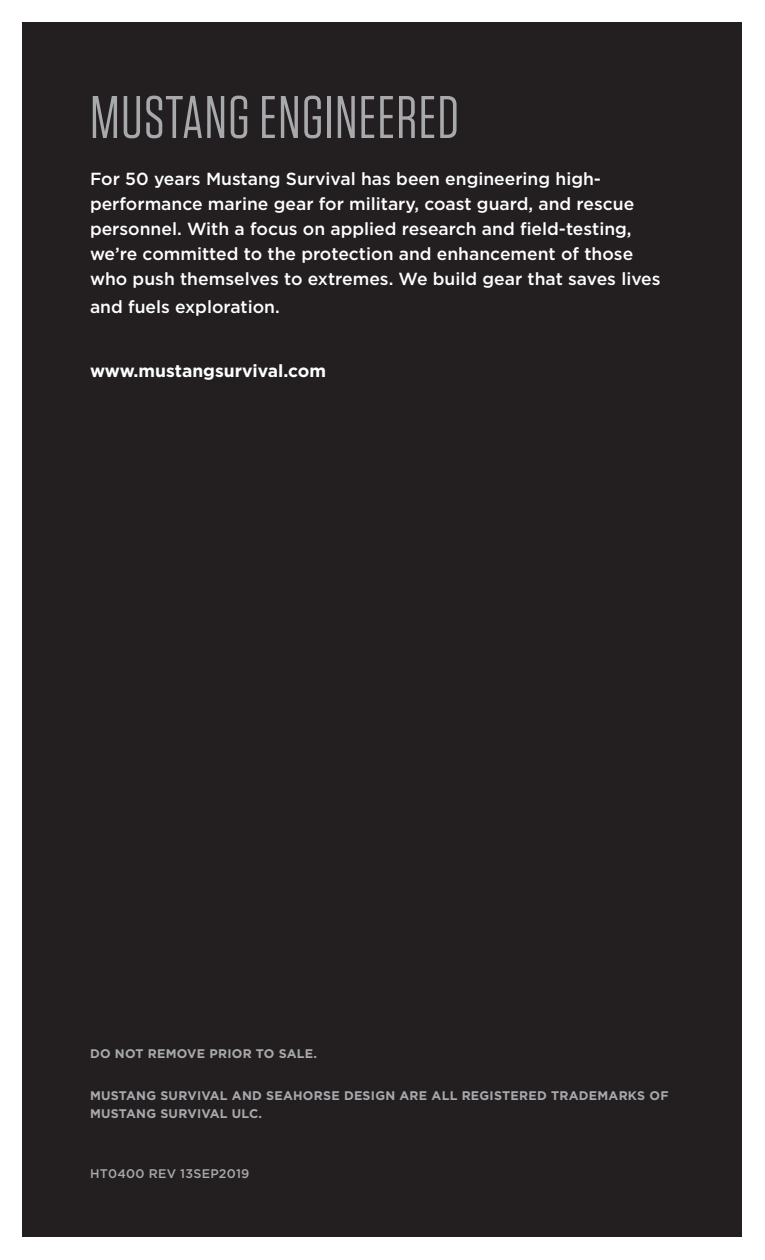
<style>
.page{position:relative;width:765px;height:1260px;background:#fff}
.page>*{position:absolute;margin:0;border:0;box-sizing:border-box;transform-origin:0 0}
.Product_Attributes{font:60px "Tungsten";letter-spacing:.02em;color:#a8a9ad}
.Product_Attributes-2{font:500 17.5px/25px "Gotham";color:#fff}
.Product_Attributes-3{font:700 17.5px "Gotham";color:#fff}
.Transport_Canada{font:700 12.5px/17.5px "Gotham";letter-spacing:.02em;color:#a8a9ad}
.Packaging_numbers{font:500 12.5px "Gotham";letter-spacing:.02em;color:#a8a9ad}
</style>
<div class="page">
<div style="left:22px;top:22px;width:720px;height:1216px;background:#231f20"></div>
<p class="Product_Attributes" style="left:90px;top:86px;width:371px">MUSTANG ENGINEERED</p>
<p class="Product_Attributes-2" style="left:90px;top:167px;width:572px">For 50 years Mustang Survival has been engineering high&shy;performance marine gear for military, coast guard, and rescue personnel. With a focus on applied research and field-testing, we’re committed to the protection and enhancement of those who push themselves to extremes. We build gear that saves lives</p>
<p class="Product_Attributes-2" style="left:90px;top:294px;width:191px">and fuels exploration.</p>
<p class="Product_Attributes-3" style="left:90px;top:359px;width:238px">www.mustangsurvival.com</p>
<p class="Transport_Canada" style="left:90px;top:1044px;width:229px">DO NOT REMOVE PRIOR TO SALE.</p>
<p class="Transport_Canada" style="left:90px;top:1087px;width:580px">MUSTANG SURVIVAL AND SEAHORSE DESIGN ARE ALL REGISTERED TRADEMARKS OF<br>MUSTANG SURVIVAL ULC.</p>
<p class="Packaging_numbers" style="left:90px;top:1165px;width:161px">HT0400 REV 13SEP2019</p>
</div>
